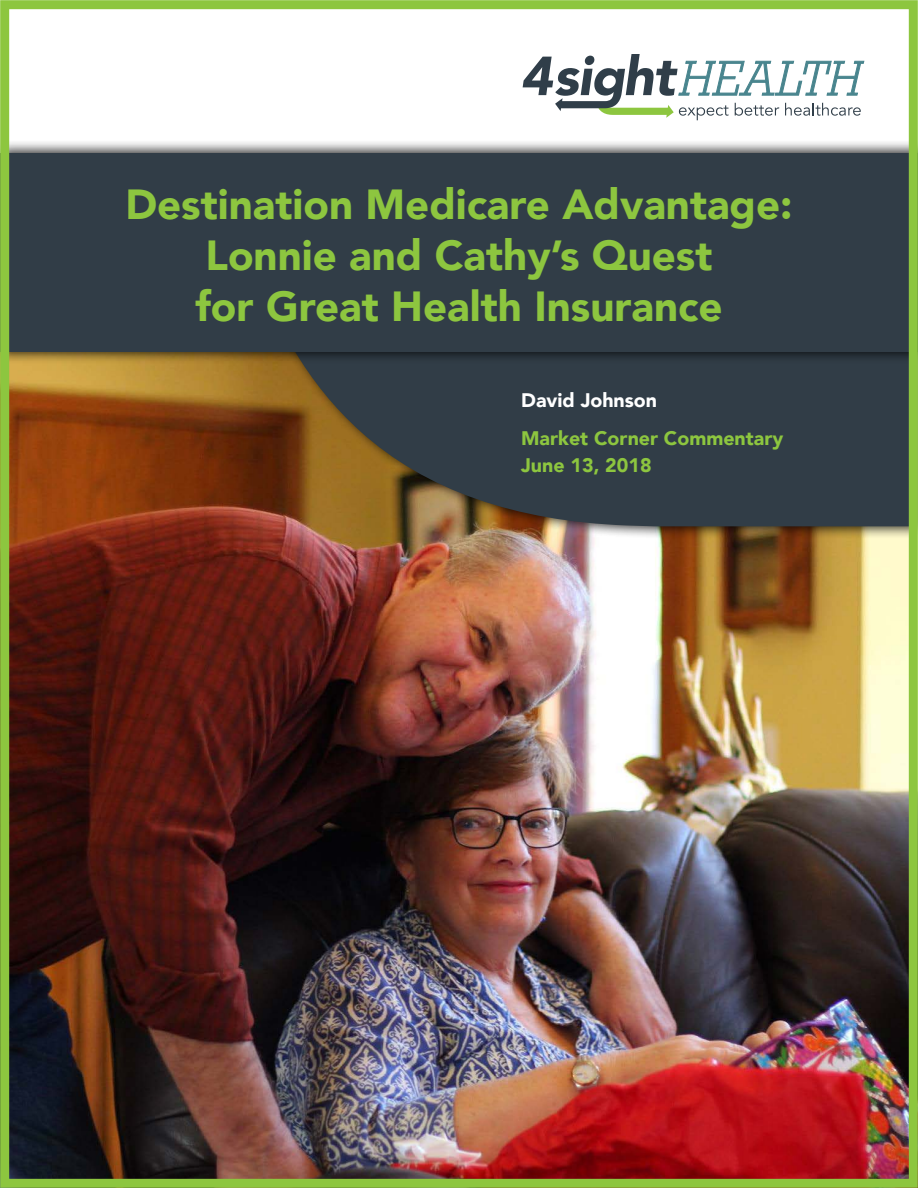
<style>
.page{position:relative;width:918px;height:1188px;background:#fff}
.page>*{position:absolute;margin:0;border:0;box-sizing:border-box;transform-origin:0 0}
.t1{font:900 42px/51px "Avenir";color:#8dc63f;text-align:center}
.t2{font:900 19.65px/26.7px "Avenir";color:#8dc63f}
.t3{font:900 19.65px "Avenir";color:#fff}
</style>
<div class="page">
<img style="left:10px;top:364px;width:898px;height:814px">
<svg style="left:523px;top:54px;width:341px;height:66px"></svg>
<div style="left:243px;top:230px;width:675px;height:309px;background:#000;opacity:.75"></div>
<svg style="left:249px;top:364px;width:659px;height:162px;background:#43433e"></svg>
<div style="left:0;top:140px;width:918px;height:224px;background:#000;opacity:.75"></div>
<div style="left:0;top:153px;width:918px;height:198px;background:#313d47"></div>
<div style="left:0;top:0;width:918px;height:1188px;border:9px solid #8dc63f"></div>
<p class="t1" style="left:125px;top:178px;width:669px">Destination Medicare Advantage:<br>Lonnie and Cathy’s Quest<br>for Great Health Insurance</p>
<p class="t3" style="left:521px;top:384px;width:137px">David Johnson</p>
<p class="t2" style="left:521px;top:424px;width:264px">Market Corner Commentary<br>June 13, 2018</p>
</div>
